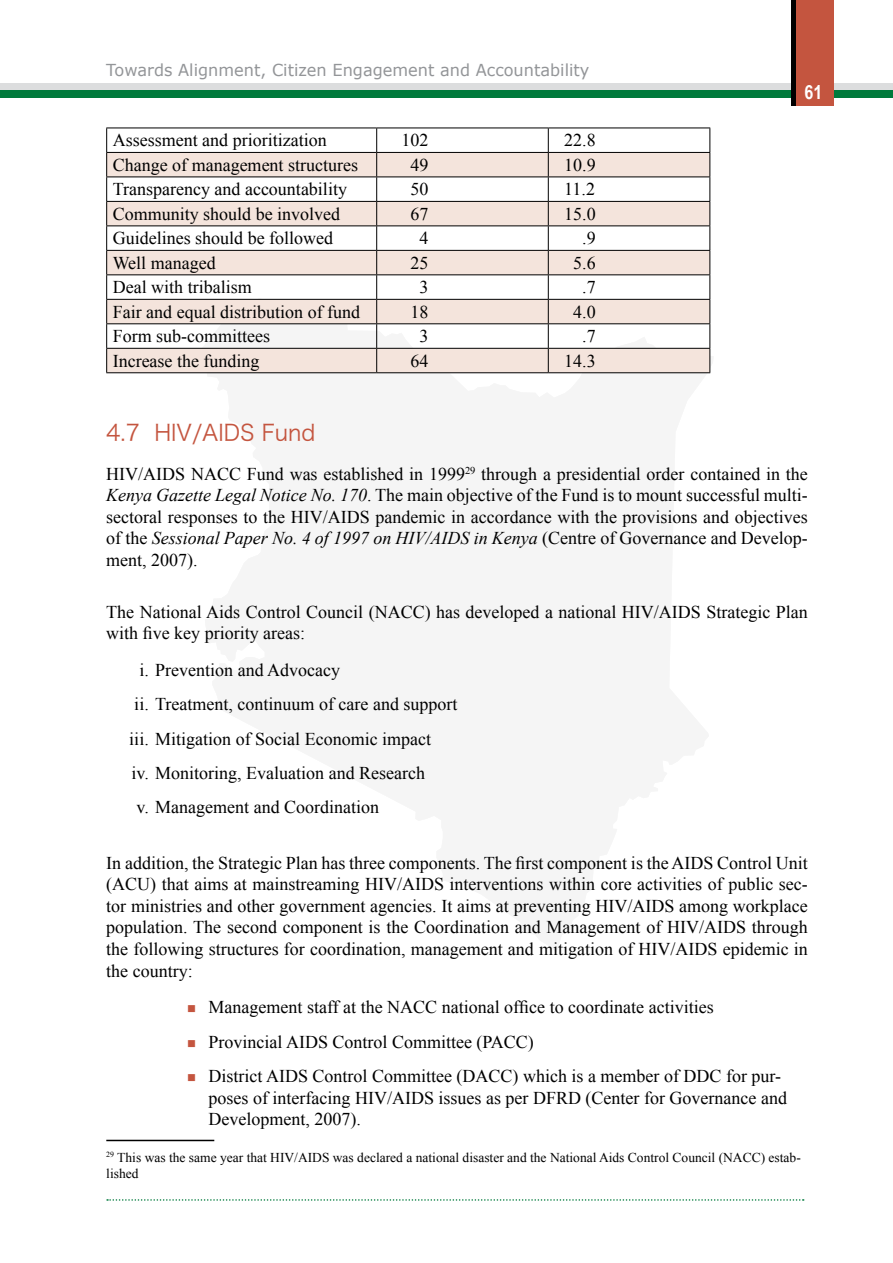
<style>
.page{position:relative;width:893px;height:1263px;background:#fff}
.page>*{position:absolute;margin:0;border:0;box-sizing:border-box;transform-origin:0 0}
.t1{font:22.5px "Hira Kaku Pro W3";color:#c4553f;scale:.96 1}
.t2{font:700 19.5px "Arial Narrow";color:#fff}
.t3{font:18px/21.6px "Times New Roman";color:#000;text-align:justify}
.t4{font:16.5px "Verdana";color:#939598}
.t5{font:13.5px/16.2px "Times New Roman";color:#000}
.s1{font-style:italic}
.s2{color:#c4553f}
</style>
<div class="page">
<div style="left:0;top:84px;width:893px;height:8px;background:#dcddde"></div>
<div style="left:0;top:90px;width:893px;height:8px;background:#007a3c"></div>
<svg style="left:107px;top:1199px;width:697px;height:2px"></svg>
<div style="left:791px;top:0;width:40px;height:105px;background:#000"></div>
<div style="left:796px;top:0;width:37px;height:105px;background:#c4553f"></div>
<svg style="left:107px;top:153px;width:602px;height:219px;fill:#f4e4dc"></svg>
<hr style="left:106px;top:128px;width:271px;height:1px;background:#000">
<hr style="left:377px;top:128px;width:171px;height:1px;background:#000">
<hr style="left:548px;top:128px;width:162px;height:1px;background:#000">
<hr style="left:106px;top:152px;width:271px;height:1px;background:#000">
<hr style="left:377px;top:152px;width:171px;height:1px;background:#000">
<hr style="left:548px;top:152px;width:162px;height:1px;background:#000">
<hr style="left:106px;top:177px;width:271px;height:1px;background:#000">
<hr style="left:377px;top:177px;width:171px;height:1px;background:#000">
<hr style="left:548px;top:177px;width:162px;height:1px;background:#000">
<hr style="left:106px;top:201px;width:271px;height:1px;background:#000">
<hr style="left:377px;top:201px;width:171px;height:1px;background:#000">
<hr style="left:548px;top:201px;width:162px;height:1px;background:#000">
<hr style="left:106px;top:225px;width:271px;height:1px;background:#000">
<hr style="left:377px;top:225px;width:171px;height:1px;background:#000">
<hr style="left:548px;top:225px;width:162px;height:1px;background:#000">
<hr style="left:106px;top:250px;width:271px;height:1px;background:#000">
<hr style="left:377px;top:250px;width:171px;height:1px;background:#000">
<hr style="left:548px;top:250px;width:162px;height:1px;background:#000">
<hr style="left:106px;top:274px;width:271px;height:1px;background:#000">
<hr style="left:377px;top:274px;width:171px;height:1px;background:#000">
<hr style="left:548px;top:274px;width:162px;height:1px;background:#000">
<hr style="left:106px;top:299px;width:271px;height:1px;background:#000">
<hr style="left:377px;top:299px;width:171px;height:1px;background:#000">
<hr style="left:548px;top:299px;width:162px;height:1px;background:#000">
<hr style="left:106px;top:323px;width:271px;height:1px;background:#000">
<hr style="left:377px;top:323px;width:171px;height:1px;background:#000">
<hr style="left:548px;top:323px;width:162px;height:1px;background:#000">
<hr style="left:106px;top:348px;width:271px;height:1px;background:#000">
<svg style="left:106px;top:128px;width:1px;height:244px"></svg>
<hr style="left:377px;top:348px;width:171px;height:1px;background:#000">
<svg style="left:376px;top:128px;width:1px;height:244px"></svg>
<hr style="left:548px;top:348px;width:162px;height:1px;background:#000">
<svg style="left:548px;top:128px;width:1px;height:244px"></svg>
<svg style="left:709px;top:128px;width:1px;height:244px"></svg>
<hr style="left:106px;top:372px;width:271px;height:1px;background:#000">
<hr style="left:377px;top:372px;width:171px;height:1px;background:#000">
<hr style="left:548px;top:372px;width:162px;height:1px;background:#000">
<hr style="left:106px;top:1140px;width:108px;height:1px;background:#000">
<p class="t4" style="left:106px;top:60px;width:485px">Towards Alignment, Citizen Engagement and Accountability</p>
<p class="t3" style="left:113px;top:129px;width:215px">Assessment and prioritization</p>
<p class="t3" style="left:402px;top:129px;width:28px">102</p>
<p class="t3" style="left:564px;top:129px;width:33px">22.8</p>
<p class="t3" style="left:113px;top:154px;width:247px">Change of management structures</p>
<p class="t3" style="left:411px;top:154px;width:19px">49</p>
<p class="t3" style="left:564px;top:154px;width:33px">10.9</p>
<p class="t3" style="left:113px;top:178px;width:236px">Transparency and accountability</p>
<p class="t3" style="left:411px;top:178px;width:19px">50</p>
<p class="t3" style="left:564px;top:178px;width:32px">11.2</p>
<p class="t3" style="left:113px;top:203px;width:229px">Community should be involved</p>
<p class="t3" style="left:411px;top:203px;width:19px">67</p>
<p class="t3" style="left:564px;top:203px;width:33px">15.0</p>
<p class="t3" style="left:113px;top:227px;width:222px">Guidelines should be followed</p>
<p class="t3" style="left:420px;top:227px;width:10px">4</p>
<p class="t3" style="left:582px;top:227px;width:15px">.9</p>
<p class="t3" style="left:113px;top:252px;width:105px">Well managed</p>
<p class="t3" style="left:411px;top:252px;width:19px">25</p>
<p class="t3" style="left:573px;top:252px;width:24px">5.6</p>
<p class="t3" style="left:113px;top:276px;width:140px">Deal with tribalism</p>
<p class="t3" style="left:420px;top:276px;width:10px">3</p>
<p class="t3" style="left:582px;top:276px;width:15px">.7</p>
<p class="t3" style="left:113px;top:301px;width:249px">Fair and equal distribution of fund</p>
<p class="t3" style="left:411px;top:301px;width:19px">18</p>
<p class="t3" style="left:573px;top:301px;width:24px">4.0</p>
<p class="t3" style="left:113px;top:325px;width:159px">Form sub-committees</p>
<p class="t3" style="left:420px;top:325px;width:10px">3</p>
<p class="t3" style="left:582px;top:325px;width:15px">.7</p>
<p class="t3" style="left:113px;top:350px;width:148px">Increase the funding</p>
<p class="t3" style="left:411px;top:350px;width:19px">64</p>
<p class="t3" style="left:564px;top:350px;width:33px">14.3</p>
<p class="t2" style="left:804px;top:78px;width:19px">61</p>
<p class="t1" style="left:106px;top:412px;width:219px">4.7 HIV/AIDS Fund</p>
<p class="t3" style="left:106px;top:462px;width:703px">HIV/AIDS NACC Fund was established in 1999<sup>29</sup> through a presidential order contained in the <span class="s1">Kenya Gazette Legal Notice No. 170</span>. The main objective of the Fund is to mount successful multi&shy;sectoral responses to the HIV/AIDS pandemic in accordance with the provisions and objectives of the <span class="s1">Sessional Paper No. 4 of 1997 on HIV/AIDS in Kenya</span> (Centre of Governance and Develop&shy;ment, 2007).</p>
<p class="t3" style="left:106px;top:600px;width:703px">The National Aids Control Council (NACC) has developed a national HIV/AIDS Strategic Plan with five key priority areas:</p>
<p class="t3" style="left:139px;top:659px;width:202px">i. Prevention and Advocacy</p>
<p class="t3" style="left:134px;top:693px;width:325px">ii. Treatment, continuum of care and support</p>
<p class="t3" style="left:129px;top:727px;width:303px">iii. Mitigation of Social Economic impact</p>
<p class="t3" style="left:131px;top:762px;width:295px">iv. Monitoring, Evaluation and Research</p>
<p class="t3" style="left:136px;top:796px;width:244px">v. Management and Coordination</p>
<p class="t3" style="left:106px;top:851px;width:703px">In addition, the Strategic Plan has three components. The first component is the AIDS Control Unit (ACU) that aims at mainstreaming HIV/AIDS interventions within core activities of public sec&shy;tor ministries and other government agencies. It aims at preventing HIV/AIDS among workplace population. The second component is the Coordination and Management of HIV/AIDS through the following structures for coordination, management and mitigation of HIV/AIDS epidemic in the country:</p>
<p class="t3" style="left:187px;top:996px;width:528px"><span class="s2">■</span> Management staff at the NACC national office to coordinate activities</p>
<p class="t3" style="left:187px;top:1030px;width:348px"><span class="s2">■</span> Provincial AIDS Control Committee (PACC)</p>
<p class="t3" style="left:209px;top:1065px;width:580px;text-align:left;text-indent:-21px"><span class="s2">■</span> District AIDS Control Committee (DACC) which is a member of DDC for pur&shy;poses of interfacing HIV/AIDS issues as per DFRD (Center for Governance and<br>Development, 2007).</p>
<p class="t5" style="left:106px;top:1149px;width:696px"><sup>29</sup> This was the same year that HIV/AIDS was declared a national disaster and the National Aids Control Council (NACC) estab&shy;lished</p>
</div>
